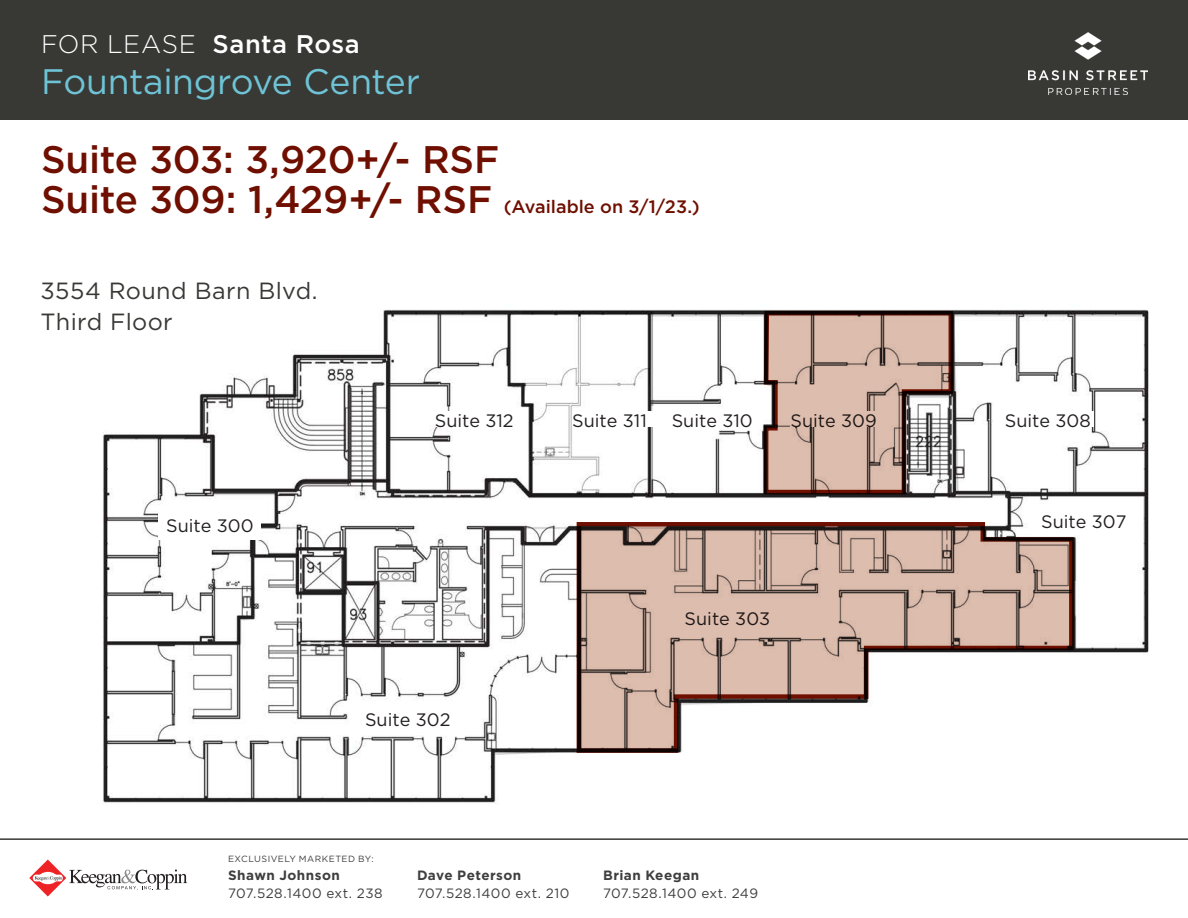
<style>
.page{position:relative;width:1188px;height:918px;background:#fff}
.page>*{position:absolute;margin:0;border:0;box-sizing:border-box;transform-origin:0 0}
.t1{font:500 38.4px "Gotham";letter-spacing:-.005em;color:#6f0f00}
.t2{font:35.4px "Gotham";letter-spacing:-.01em;color:#6ec4d6}
.t3{font:500 25.5px "Gotham";letter-spacing:.02em;color:#fff}
.t4{font:23.4px "Gotham";letter-spacing:.015em;color:#383935}
.t5{font:18px "Gotham";color:#231f20}
.t6{font:13.5px "Gotham";letter-spacing:.03em;color:#3e3e3f}
.t7{font:700 13.5px "Gotham";letter-spacing:.035em;color:#3e3e3f}
.t8{font:9px "Gotham";letter-spacing:.05em;color:#3e3e3f}
.s1{font-weight:300}
.s2{font-size:18px}
</style>
<div class="page">
<img style="left:102px;top:309px;width:1047px;height:495px">
<div style="left:1032px;top:505px;width:103px;height:30px;background:#fff"></div>
<div style="left:356px;top:704px;width:103px;height:30px;background:#fff"></div>
<div style="left:159px;top:509px;width:102px;height:30px;background:#fff"></div>
<div style="left:435px;top:412px;width:88px;height:15px;background:#fff"></div>
<div style="left:572px;top:412px;width:89px;height:15px;background:#fff"></div>
<div style="left:672px;top:412px;width:88px;height:15px;background:#fff"></div>
<div style="left:1005px;top:412px;width:89px;height:15px;background:#fff"></div>
<div style="left:0;top:0;width:1188px;height:120px;background:#383935"></div>
<hr style="left:0;top:838px;width:1188px;height:2px;background:#383935">
<svg style="left:29px;top:860px;width:158px;height:37px"></svg>
<img style="left:1029px;top:33px;width:119px;height:61px">
<svg style="left:575px;top:521px;width:500px;height:233px"></svg>
<svg style="left:762px;top:309px;width:193px;height:187px;background:#bba196"></svg>
<p class="t3" style="left:41px;top:29px;width:320px"><span class="s1">FOR LEASE</span> Santa Rosa</p>
<p class="t2" style="left:41px;top:62px;width:380px">Fountaingrove Center</p>
<p class="t1" style="left:41px;top:138px;width:460px">Suite 303: 3,920+/- RSF</p>
<p class="t1" style="left:41px;top:178px;width:660px">Suite 309: 1,429+/- RSF <span class="s2">(Available on 3/1/23.)</span></p>
<p class="t4" style="left:40px;top:278px;width:279px">3554 Round Barn Blvd.</p>
<p class="t4" style="left:40px;top:309px;width:134px">Third Floor</p>
<p class="t5" style="left:166px;top:516px;width:89px">Suite 300</p>
<p class="t5" style="left:435px;top:411px;width:80px">Suite 312</p>
<p class="t5" style="left:572px;top:411px;width:76px">Suite 311</p>
<p class="t5" style="left:672px;top:411px;width:83px">Suite 310</p>
<p class="t5" style="left:790px;top:411px;width:88px">Suite 309</p>
<p class="t5" style="left:1005px;top:411px;width:87px">Suite 308</p>
<p class="t5" style="left:365px;top:710px;width:87px">Suite 302</p>
<p class="t5" style="left:685px;top:608px;width:87px">Suite 303</p>
<p class="t5" style="left:1041px;top:511px;width:87px">Suite 307</p>
<p class="t8" style="left:228px;top:854px;width:147px">EXCLUSIVELY MARKETED BY:</p>
<p class="t7" style="left:228px;top:868px;width:113px">Shawn Johnson</p>
<p class="t6" style="left:228px;top:886px;width:156px">707.528.1400 ext. 238</p>
<p class="t7" style="left:417px;top:868px;width:106px">Dave Peterson</p>
<p class="t6" style="left:417px;top:886px;width:154px">707.528.1400 ext. 210</p>
<p class="t7" style="left:603px;top:868px;width:98px">Brian Keegan</p>
<p class="t6" style="left:603px;top:886px;width:157px">707.528.1400 ext. 249</p>
</div>
